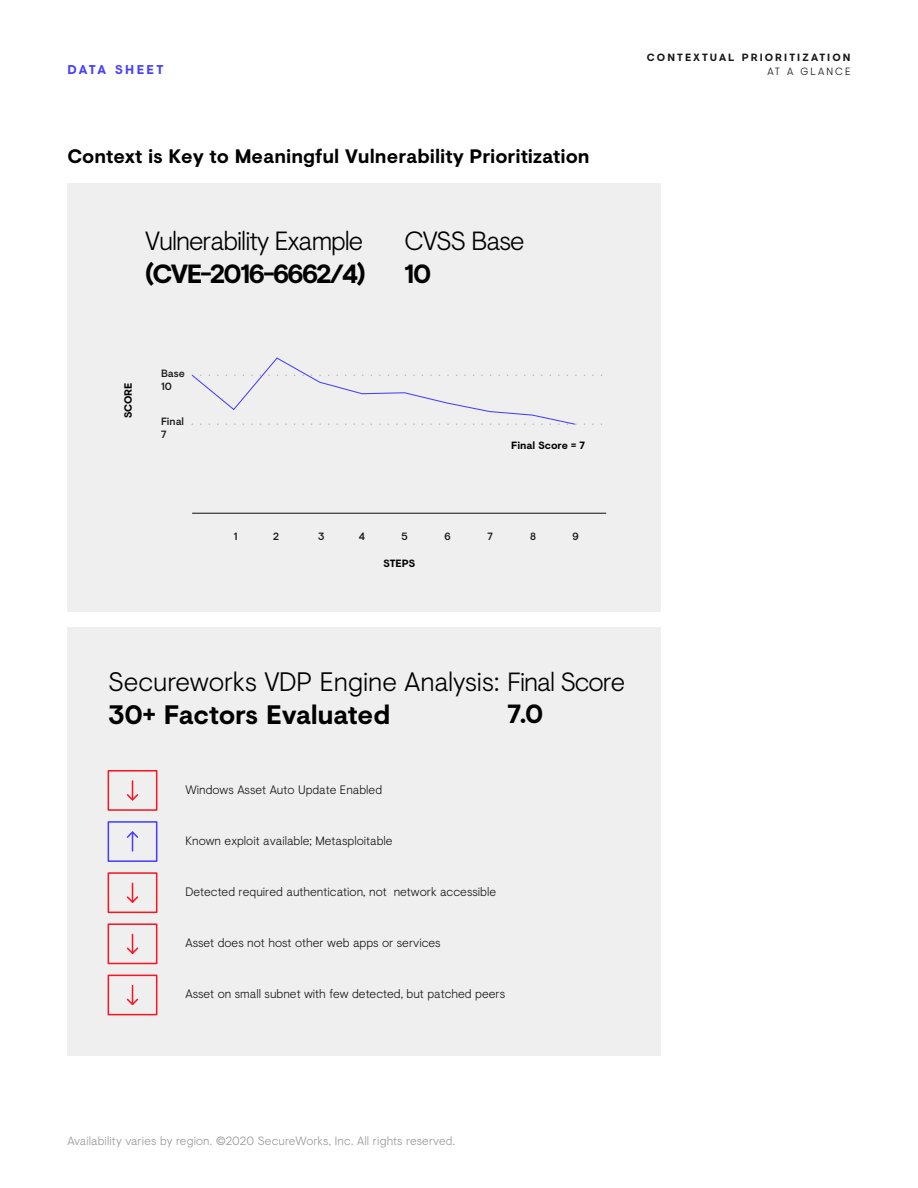
<style>
.page{position:relative;width:918px;height:1188px;background:#fff}
.page>*{position:absolute;margin:0;border:0;box-sizing:border-box;transform-origin:0 0}
.t1{font:300 26.7px/32.5px "Visuelt";letter-spacing:-.005em;color:#000}
.t2{font:300 26.25px "Visuelt";letter-spacing:-.04em;color:#000}
.t3{font:700 26.25px "Visuelt";letter-spacing:-.055em;color:#000}
.Body_Header{font:700 19.5px "Visuelt";color:#000}
.t4{font:700 12.75px "Visuelt";letter-spacing:.185em;color:#473eff}
.t5{font:300 12.3px "Visuelt";color:#181818}
.t6{font:300 12px "Visuelt";letter-spacing:.01em;color:#999}
.t7{font:700 10.5px "Visuelt";letter-spacing:.2em;color:#181818}
.t8{font:700 10.5px "Visuelt";color:#000}
.t9{font:500 10.5px/12.6px "Visuelt";color:#181818}
.t10{font:300 10.5px "Visuelt";letter-spacing:.2em;color:#181818}
.s1{font-size:26.25px}
.s2{font-weight:700}
</style>
<div class="page">
<div style="left:68px;top:184px;width:594px;height:428px;background:#efefef"></div>
<hr style="left:192px;top:513px;width:414px;height:1px;background:#181818">
<svg style="left:191px;top:357px;width:411px;height:68px"></svg>
<div style="left:68px;top:627px;width:594px;height:429px;background:#efefef"></div>
<svg style="left:126px;top:781px;width:13px;height:20px"></svg>
<div style="left:108px;top:770px;width:49px;height:41px;border:2px solid #f41824"></div>
<svg style="left:126px;top:831px;width:13px;height:20px"></svg>
<div style="left:108px;top:821px;width:49px;height:41px;border:2px solid #473eff"></div>
<svg style="left:126px;top:883px;width:13px;height:20px"></svg>
<div style="left:108px;top:872px;width:49px;height:41px;border:2px solid #f41824"></div>
<svg style="left:126px;top:934px;width:13px;height:20px"></svg>
<div style="left:108px;top:923px;width:49px;height:41px;border:2px solid #f41824"></div>
<svg style="left:126px;top:986px;width:13px;height:20px"></svg>
<div style="left:108px;top:975px;width:49px;height:40px;border:2px solid #f41824"></div>
<p class="t4" style="left:68px;top:60px;width:98px">DATA SHEET</p>
<p class="Body_Header" style="left:68px;top:142px;width:524px">Context is Key to Meaningful Vulnerability Prioritization</p>
<p class="t2" style="left:145px;top:222px;width:220px">Vulnerability Example</p>
<p class="t2" style="left:405px;top:222px;width:121px">CVSS Base</p>
<p class="t3" style="left:145px;top:254px;width:222px">(CVE-2016-6662/4)</p>
<p class="t3" style="left:405px;top:254px;width:28px">10</p>
<p class="t8" style="left:120px;top:418px;width:37px;rotate:-90deg">SCORE</p>
<p class="t9" style="left:161px;top:367px;width:25px">Base<br>10</p>
<p class="t9" style="left:161px;top:415px;width:25px">Final<br>7</p>
<p class="t8" style="left:511px;top:438px;width:75px">Final Score = 7</p>
<p class="t9" style="left:234px;top:530px;width:5px">1</p>
<p class="t9" style="left:273px;top:530px;width:7px">2</p>
<p class="t9" style="left:318px;top:530px;width:8px">3</p>
<p class="t9" style="left:359px;top:530px;width:8px">4</p>
<p class="t9" style="left:402px;top:530px;width:8px">5</p>
<p class="t9" style="left:445px;top:530px;width:8px">6</p>
<p class="t9" style="left:487px;top:530px;width:7px">7</p>
<p class="t9" style="left:530px;top:530px;width:7px">8</p>
<p class="t9" style="left:573px;top:530px;width:8px">9</p>
<p class="t8" style="left:383px;top:556px;width:33px">STEPS</p>
<p class="t7" style="left:647px;top:50px;width:205px">CONTEXTUAL PRIORITIZATION</p>
<p class="t10" style="left:767px;top:63px;width:85px">AT A GLANCE</p>
<p class="t1" style="left:108px;top:664px;width:519px">Secureworks VDP Engine Analysis: <span class="s1">Final Score<br></span><span class="s2">30+ Factors Evaluated</span></p>
<p class="t3" style="left:508px;top:695px;width:37px">7.0</p>
<p class="t5" style="left:185px;top:781px;width:198px">Windows Asset Auto Update Enabled</p>
<p class="t5" style="left:185px;top:832px;width:209px">Known exploit available; Metasploitable</p>
<p class="t5" style="left:185px;top:883px;width:312px">Detected required authentication, not network accessible</p>
<p class="t5" style="left:185px;top:934px;width:257px">Asset does not host other web apps or services</p>
<p class="t5" style="left:185px;top:985px;width:321px">Asset on small subnet with few detected, but patched peers</p>
<p class="t6" style="left:68px;top:1133px;width:389px">Availability varies by region. ©2020 SecureWorks, Inc. All rights reserved.</p>
</div>
